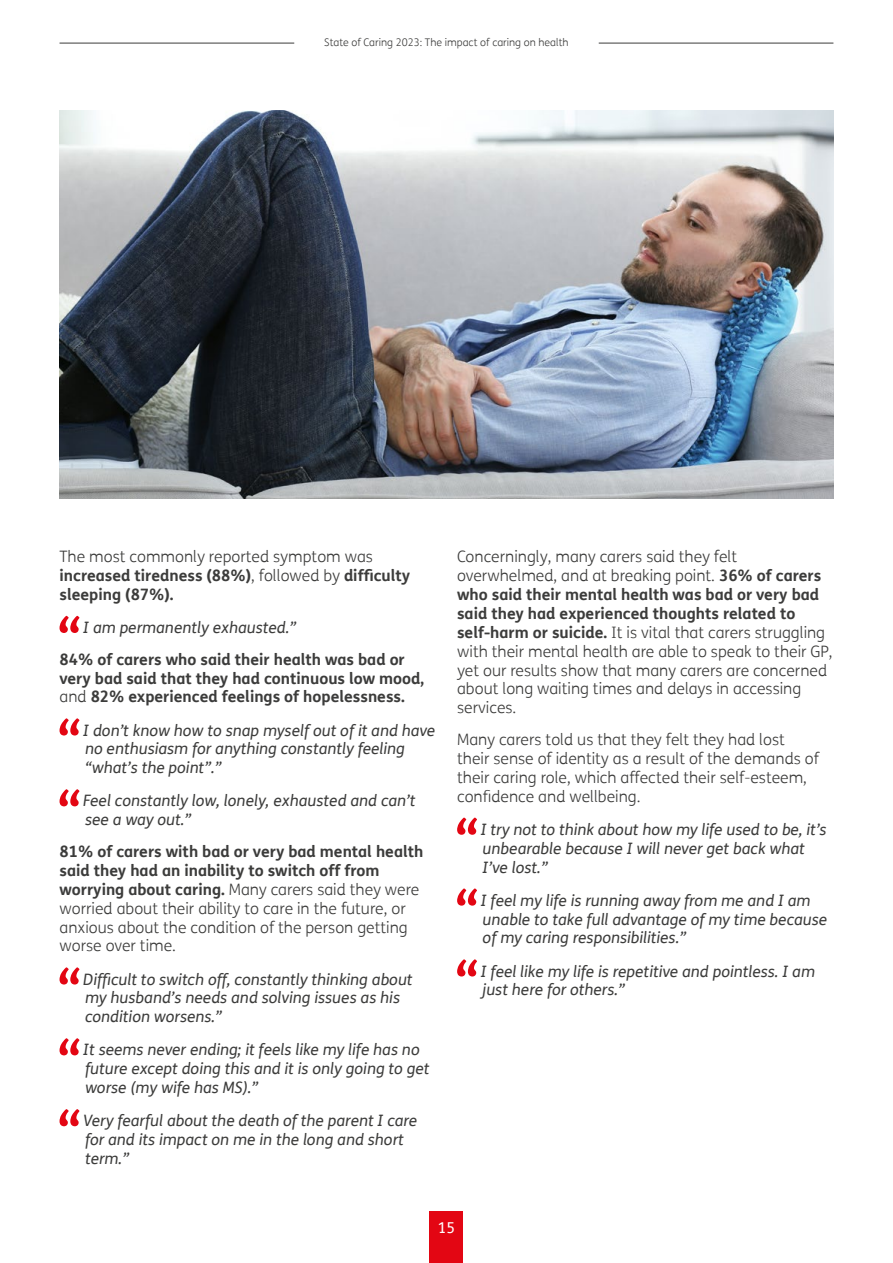
<style>
.page{position:relative;width:893px;height:1263px;background:#fff}
.page>*{position:absolute;margin:0;border:0;box-sizing:border-box;transform-origin:0 0}
.t1{font:italic 15.75px/18.9px "FS Me";color:#3c3c3b}
.t2{font:300 15.75px/18.9px "FS Me";color:#3c3c3b}
.t3{font:700 15.75px/18.9px "FS Me";color:#3c3c3b}
.t4{font:15px "FS Me";color:#fff}
.t5{font:300 10.5px "FS Me";color:#3c3c3b}
.s1{font-weight:300}
.s2{font-weight:700}
</style>
<div class="page">
<svg style="left:60px;top:616px;width:19px;height:17px"></svg>
<svg style="left:60px;top:718px;width:19px;height:17px"></svg>
<svg style="left:60px;top:789px;width:19px;height:17px"></svg>
<svg style="left:60px;top:967px;width:19px;height:17px"></svg>
<svg style="left:60px;top:1038px;width:19px;height:17px"></svg>
<svg style="left:60px;top:1109px;width:19px;height:17px"></svg>
<svg style="left:457px;top:817px;width:20px;height:18px"></svg>
<svg style="left:457px;top:888px;width:20px;height:18px"></svg>
<svg style="left:457px;top:959px;width:20px;height:17px"></svg>
<img style="left:60px;top:111px;width:773px;height:388px">
<div style="left:430px;top:1211px;width:33px;height:52px;background:#e30613"></div>
<hr style="left:60px;top:43px;width:234px;height:1px;background:#3c3c3b">
<hr style="left:599px;top:43px;width:234px;height:1px;background:#3c3c3b">
<p class="t5" style="left:324px;top:35px;width:246px">State of Caring 2023: The impact of caring on health</p>
<p class="t3" style="left:60px;top:546px;width:352px"><span class="s1">The most commonly reported symptom was </span>increased tiredness (88%)<span class="s1">, followed by</span> difficulty sleeping (87%).</p>
<p class="t1" style="left:83px;top:617px;width:214px">I am permanently exhausted.”</p>
<p class="t3" style="left:60px;top:649px;width:366px">84% of carers who said their health was bad or very bad said that they had continuous low mood, <span class="s1">and</span> 82% experienced feelings of hopelessness.</p>
<p class="t1" style="left:83px;top:720px;width:353px">I don’t know how to snap myself out of it and have no enthusiasm for anything constantly feeling “what’s the point”.”</p>
<p class="t1" style="left:83px;top:791px;width:334px">Feel constantly low, lonely, exhausted and can’t see a way out.”</p>
<p class="t2" style="left:60px;top:841px;width:365px"><span class="s2">81% of carers with bad or very bad mental health said they had an inability to switch off from worrying about caring.</span> Many carers said they were worried about their ability to care in the future, or anxious about the condition of the person getting worse over time.</p>
<p class="t1" style="left:83px;top:969px;width:331px">Difficult to switch off, constantly thinking about my husband’s needs and solving issues as his condition worsens.”</p>
<p class="t1" style="left:83px;top:1040px;width:348px">It seems never ending; it feels like my life has no future except doing this and it is only going to get worse (my wife has MS).”</p>
<p class="t1" style="left:83px;top:1111px;width:336px">Very fearful about the death of the parent I care for and its impact on me in the long and short term.”</p>
<p class="t2" style="left:457px;top:547px;width:377px">Concerningly, many carers said they felt overwhelmed, and at breaking point. <span class="s2">36% of carers who said their mental health was bad or very bad said they had experienced thoughts related to self-harm or suicide.</span> It is vital that carers struggling with their mental health are able to speak to their GP, yet our results show that many carers are concerned about long waiting times and delays in accessing services.</p>
<p class="t2" style="left:457px;top:730px;width:363px">Many carers told us that they felt they had lost their sense of identity as a result of the demands of their caring role, which affected their self-esteem, confidence and wellbeing.</p>
<p class="t1" style="left:481px;top:819px;width:347px">I try not to think about how my life used to be, it’s unbearable because I will never get back what<br>I’ve lost.”</p>
<p class="t1" style="left:481px;top:890px;width:348px">I feel my life is running away from me and I am unable to take full advantage of my time because of my caring responsibilities.”</p>
<p class="t1" style="left:481px;top:961px;width:336px">I feel like my life is repetitive and pointless. I am just here for others.”</p>
<p class="t4" style="left:438px;top:1217px;width:19px">15</p>
</div>
